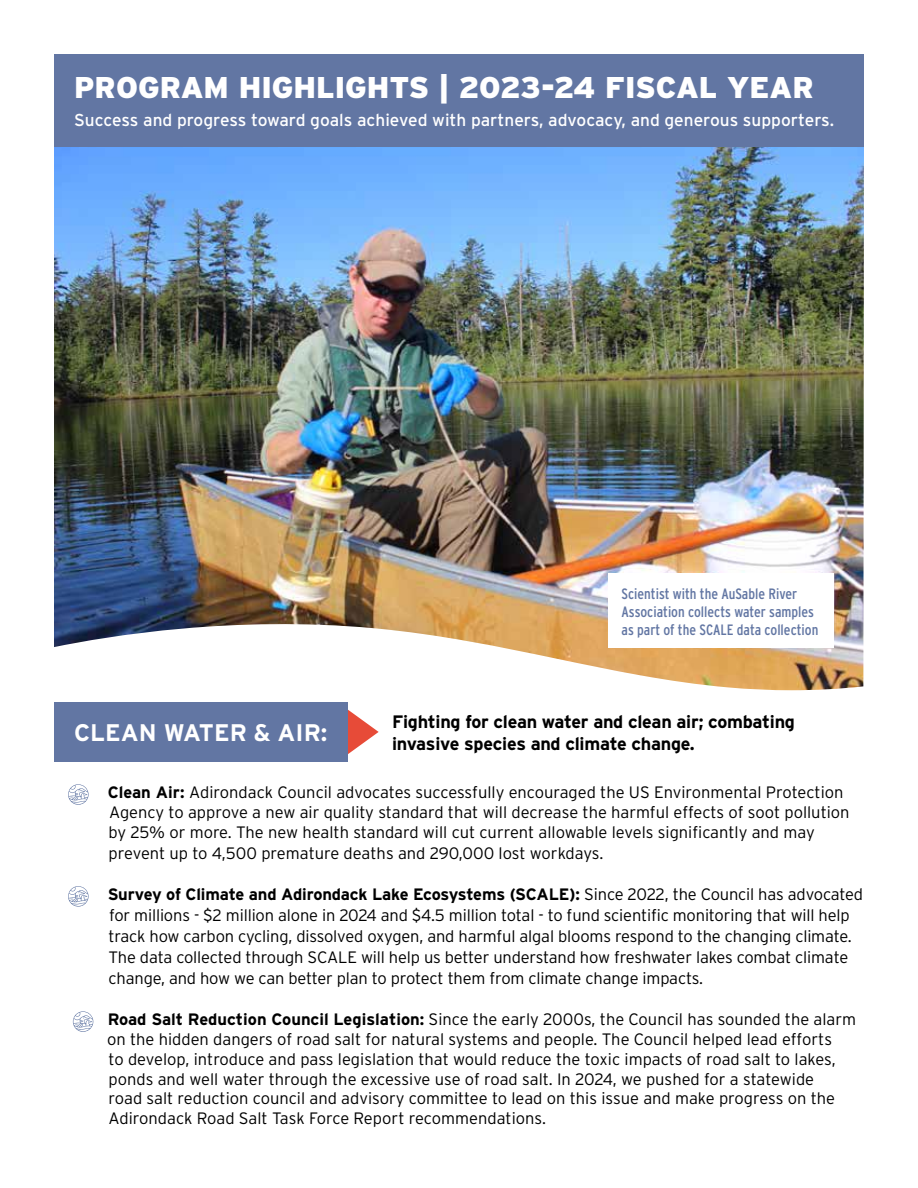
<style>
.page{position:relative;width:918px;height:1188px;background:#fff}
.page>*{position:absolute;margin:0;border:0;box-sizing:border-box;transform-origin:0 0}
.t1{font:900 30px "Interstate";color:#fff}
.t2{font:700 24px "Interstate";color:#fff}
.t3{font:700 18px/21.6px "Interstate";letter-spacing:-.015em;color:#000}
.t4{font:17.25px "Interstate";color:#fff}
.t5{font:300 16.5px/19.8px "Interstate";letter-spacing:-.005em;color:#000}
.t6{font:15px/18px "Interstate Condensed";color:#6276a3}
.s1{font-weight:700}
</style>
<div class="page">
<img style="left:54px;top:147px;width:810px;height:543px">
<div style="left:54px;top:54px;width:810px;height:93px;background:#6276a3"></div>
<svg style="left:68px;top:784px;width:21px;height:21px"></svg>
<svg style="left:68px;top:886px;width:21px;height:21px"></svg>
<svg style="left:73px;top:1011px;width:20px;height:21px"></svg>
<svg style="left:348px;top:709px;width:31px;height:45px"></svg>
<div style="left:54px;top:702px;width:294px;height:60px;background:#6276a3"></div>
<div style="left:608px;top:573px;width:226px;height:75px;background:#fff"></div>
<h1 class="t1" style="left:74px;top:71px;width:741px">PROGRAM HIGHLIGHTS | 2023-24 FISCAL YEAR</h1>
<p class="t4" style="left:74px;top:110px;width:761px">Success and progress toward goals achieved with partners, advocacy, and generous supporters.</p>
<p class="t6" style="left:622px;top:584px;width:198px">Scientist with the AuSable River<br>Association collects water samples as part of the SCALE data collection</p>
<p class="t3" style="left:392px;top:711px;width:404px">Fighting for clean water and clean air; combating invasive species and climate change.</p>
<p class="t5" style="left:108px;top:782px;width:743px;line-height:20.2px"><span class="s1">Clean Air:</span> Adirondack Council advocates successfully encouraged the US Environmental Protection Agency to approve a new air quality standard that will decrease the harmful effects of soot pollution by 25% or more. The new health standard will cut current allowable levels significantly and may prevent up to 4,500 premature deaths and 290,000 lost workdays.</p>
<p class="t5" style="left:108px;top:883px;width:757px;line-height:21px"><span class="s1">Survey of Climate and Adirondack Lake Ecosystems (SCALE):</span> Since 2022, the Council has advocated for millions - $2 million alone in 2024 and $4.5 million total - to fund scientific monitoring that will help track how carbon cycling, dissolved oxygen, and harmful algal blooms respond to the changing climate.<br>The data collected through SCALE will help us better understand how freshwater lakes combat climate change, and how we can better plan to protect them from climate change impacts.</p>
<p class="t5" style="left:107px;top:1009px;width:751px"><span class="s1">Road Salt Reduction Council Legislation:</span> Since the early 2000s, the Council has sounded the alarm on the hidden dangers of road salt for natural systems and people. The Council helped lead efforts<br>to develop, introduce and pass legislation that would reduce the toxic impacts of road salt to lakes, ponds and well water through the excessive use of road salt. In 2024, we pushed for a statewide<br>road salt reduction council and advisory committee to lead on this issue and make progress on the Adirondack Road Salt Task Force Report recommendations.</p>
<h2 class="t2" style="left:74px;top:720px;width:255px">CLEAN WATER &amp; AIR:</h2>
</div>
